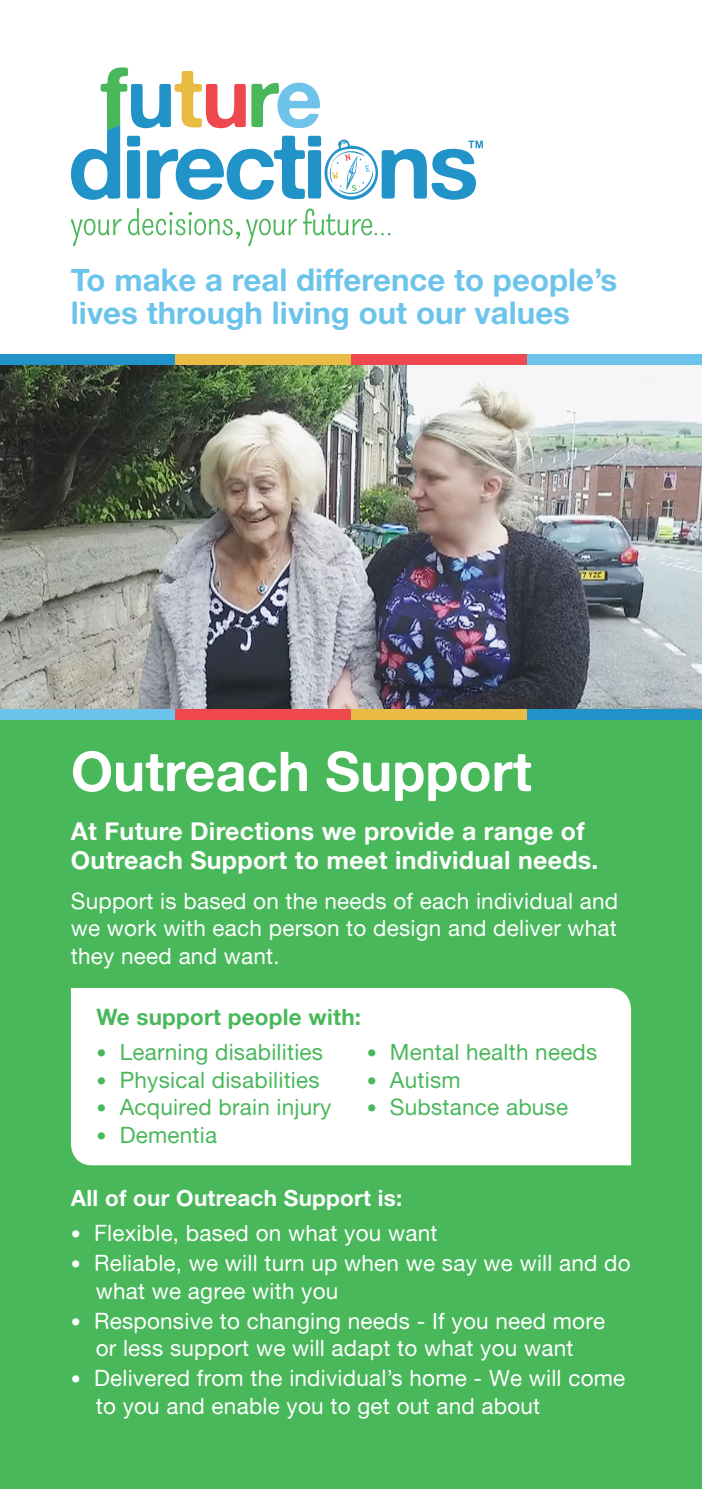
<style>
.page{position:relative;width:702px;height:1489px;background:#fff}
.page>*{position:absolute;margin:0;border:0;box-sizing:border-box;transform-origin:0 0}
.t1{font:55px "Alte Haas Grotesk Bold";color:#fff}
.t2{font:31.25px/32.5px "Alte Haas Grotesk Bold";color:#6dc4eb}
.t3{font:25px/28.8px "Alte Haas Grotesk Bold";letter-spacing:.01em;color:#fff}
.t4{font:22.5px/27.5px "Alte Haas Grotesk";letter-spacing:.01em;color:#fff}
.t5{font:22.5px "Alte Haas Grotesk";letter-spacing:.01em;color:#49b85b}
.t6{font:22.5px "Alte Haas Grotesk Bold";letter-spacing:.01em;color:#fff}
.t7{font:22.5px "Alte Haas Grotesk Bold";letter-spacing:.01em;color:#49b85b}
.s1{font-size:20px}
</style>
<div class="page">
<div style="left:0;top:360px;width:702px;height:1128px;background:#49b85b"></div>
<div style="left:71px;top:988px;width:560px;height:177px;background:#fff"></div>
<img style="left:0;top:365px;width:702px;height:344px">
<div style="left:0;top:354px;width:189px;height:11px;background:#2293c9"></div>
<div style="left:175px;top:354px;width:176px;height:11px;background:#ebbc45"></div>
<div style="left:517px;top:354px;width:185px;height:11px;background:#6dc4eb"></div>
<div style="left:351px;top:354px;width:175px;height:11px;background:#ef494f"></div>
<div style="left:513px;top:709px;width:189px;height:10px;background:#2293c9"></div>
<div style="left:351px;top:709px;width:175px;height:10px;background:#ebbc45"></div>
<div style="left:0;top:709px;width:185px;height:10px;background:#6dc4eb"></div>
<div style="left:175px;top:709px;width:176px;height:10px;background:#ef494f"></div>
<svg style="left:71px;top:219px;width:51px;height:27px"></svg>
<svg style="left:128px;top:208px;width:112px;height:31px"></svg>
<svg style="left:246px;top:219px;width:51px;height:27px"></svg>
<svg style="left:303px;top:208px;width:87px;height:28px"></svg>
<svg style="left:71px;top:67px;width:412px;height:133px"></svg>
<p class="t2" style="left:71px;top:263px;width:548px">To make a real difference to people’s lives through living out our values</p>
<p class="t1" style="left:71px;top:737px;width:462px">Outreach Support</p>
<p class="t3" style="left:71px;top:816px;width:529px">At Future Directions we provide a range of<br>Outreach Support to meet individual needs.</p>
<p class="t4" style="left:71px;top:886px;width:549px;text-align:justify">Support is based on the needs of each individual and we work with each person to design and deliver what they need and want.</p>
<p class="t7" style="left:97px;top:1003px;width:266px">We support people with:</p>
<p class="t5" style="left:97px;top:1038px;width:228px"><span class="s1">•</span> Learning disabilities</p>
<p class="t5" style="left:367px;top:1038px;width:232px"><span class="s1">•</span> Mental health needs</p>
<p class="t5" style="left:97px;top:1066px;width:225px"><span class="s1">•</span> Physical disabilities</p>
<p class="t5" style="left:367px;top:1066px;width:95px"><span class="s1">•</span> Autism</p>
<p class="t5" style="left:97px;top:1093px;width:236px"><span class="s1">•</span> Acquired brain injury</p>
<p class="t5" style="left:367px;top:1093px;width:203px"><span class="s1">•</span> Substance abuse</p>
<p class="t5" style="left:97px;top:1121px;width:122px"><span class="s1">•</span> Dementia</p>
<p class="t6" style="left:71px;top:1184px;width:333px">All of our Outreach Support is:</p>
<p class="t4" style="left:71px;top:1219px;width:368px"><span class="s1">•</span> Flexible, based on what you want</p>
<p class="t4" style="left:96px;top:1249px;width:536px;text-indent:-25px"><span class="s1">•</span> Reliable, we will turn up when we say we will and do what we agree with you</p>
<p class="t4" style="left:71px;top:1306px;width:536px;text-align:center"><span class="s1">•</span> Responsive to changing needs - If you need more or less support we will adapt to what you want</p>
<p class="t4" style="left:96px;top:1364px;width:531px;text-indent:-25px"><span class="s1">•</span> Delivered from the individual’s home - We will come to you and enable you to get out and about</p>
</div>
